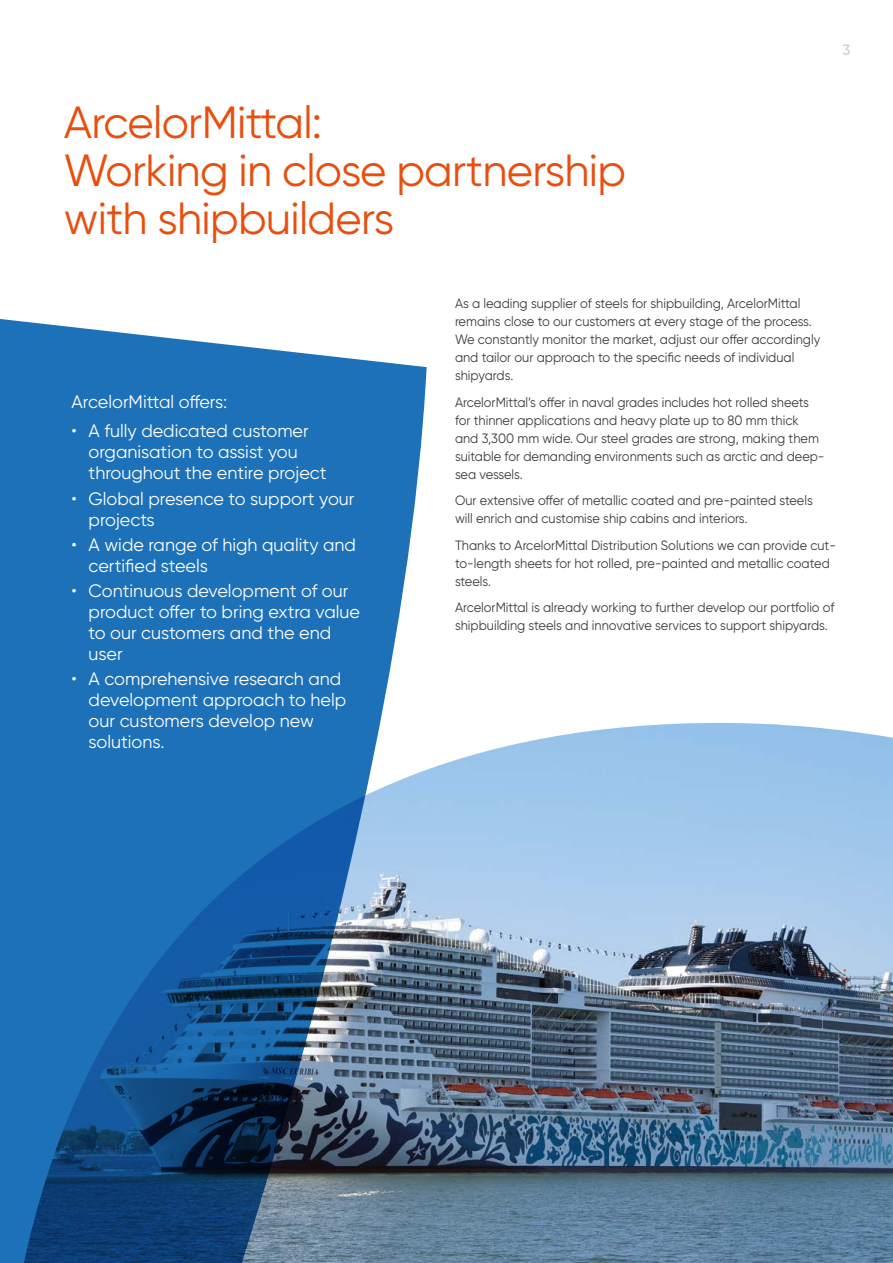
<style>
.page{position:relative;width:893px;height:1263px;background:#fff}
.page>*{position:absolute;margin:0;border:0;box-sizing:border-box;transform-origin:0 0}
.t1{font:45px/48px "Gilro";letter-spacing:-.015em;color:#e94e0e}
.t2{font:18px/21px "Gilro";color:#fff}
.t3{font:600 15px "Gilro";color:#dad3c2}
.t4{font:13.5px/18px "Gilro";color:#3c3c3b;scale:.95 1}
</style>
<div class="page">
<svg style="left:0;top:319px;width:427px;height:944px;background:#317ebe"></svg>
<img style="left:24px;top:723px;width:869px;height:540px">
<h1 class="t1" style="left:64px;top:98px;width:564px">ArcelorMittal:<br>Working in close partnership with shipbuilders</h1>
<p class="t3" style="left:842px;top:40px;width:10px">3</p>
<h2 class="t2" style="left:72px;top:391px;width:157px">ArcelorMittal offers:</h2>
<h2 class="t2" style="left:89px;top:420px;width:240px;text-indent:-17px">• A fully dedicated customer organisation to assist you throughout the entire project</h2>
<h2 class="t2" style="left:89px;top:487px;width:268px;text-indent:-17px">• Global presence to support your projects</h2>
<h2 class="t2" style="left:89px;top:534px;width:269px;text-indent:-17px">• A wide range of high quality and certified steels</h2>
<h2 class="t2" style="left:89px;top:580px;width:273px;text-indent:-17px">• Continuous development of our product offer to bring extra value to our customers and the end user</h2>
<h2 class="t2" style="left:89px;top:668px;width:259px;text-indent:-17px">• A comprehensive research and development approach to help our customers develop new solutions.</h2>
<p class="t4" style="left:455px;top:295px;width:386px">As a leading supplier of steels for shipbuilding, ArcelorMittal remains close to our customers at every stage of the process.<br>We constantly monitor the market, adjust our offer accordingly and tailor our approach to the specific needs of individual shipyards.</p>
<p class="t4" style="left:455px;top:393px;width:391px">ArcelorMittal’s offer in naval grades includes hot rolled sheets for thinner applications and heavy plate up to 80 mm thick and 3,300 mm wide. Our steel grades are strong, making them suitable for demanding environments such as arctic and deep&shy;sea vessels.</p>
<p class="t4" style="left:455px;top:492px;width:378px">Our extensive offer of metallic coated and pre-painted steels will enrich and customise ship cabins and interiors.</p>
<p class="t4" style="left:455px;top:536px;width:403px">Thanks to ArcelorMittal Distribution Solutions we can provide cut&shy;to-length sheets for hot rolled, pre-painted and metallic coated steels.</p>
<p class="t4" style="left:455px;top:599px;width:401px">ArcelorMittal is already working to further develop our portfolio of shipbuilding steels and innovative services to support shipyards.</p>
</div>
